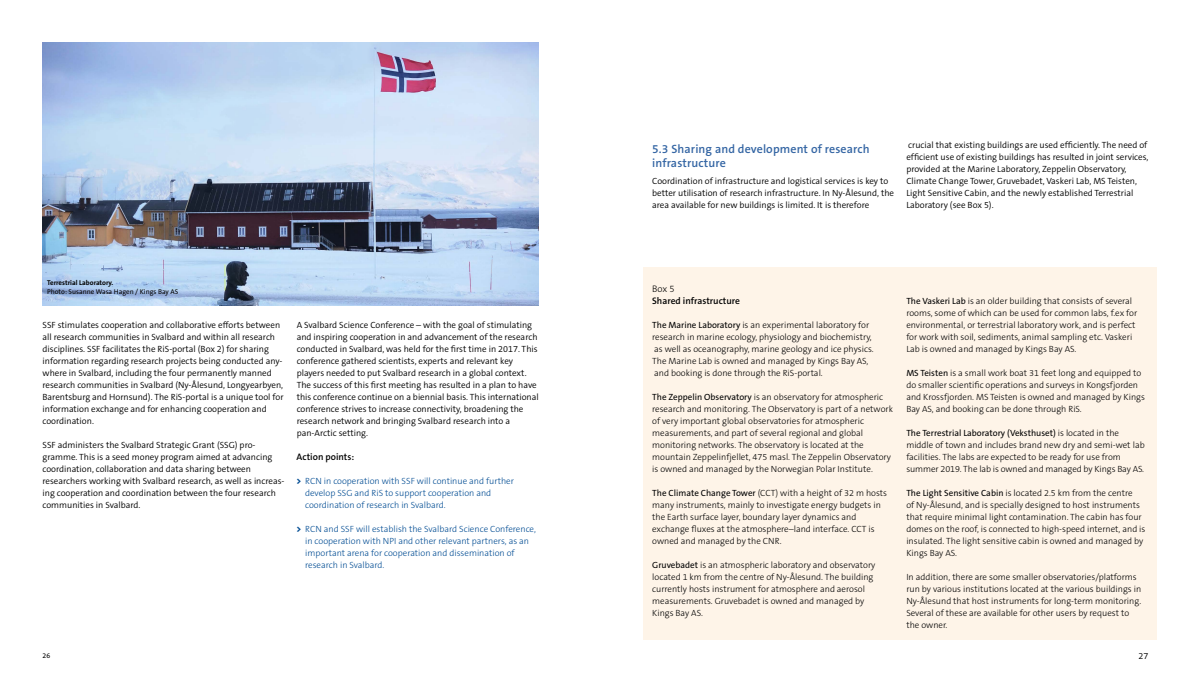
<style>
.page{position:relative;width:1191px;height:681px;background:#fff}
.page>*{position:absolute;margin:0;border:0;box-sizing:border-box;transform-origin:0 0}
.t1{font:600 12px/14px "The Sans B6";letter-spacing:.01em;color:#3566a4}
.t2{font:600 9.5px "The Sans B6";color:#000}
.t3{font:300 9.5px "The Sans B3";color:#000}
.t4{font:300 9px/12px "The Sans B3";color:#000}
.t5{font:300 9px/12px "The Sans B4";color:#000}
.t6{font:300 9px/12px "The Sans B3";color:#004c93}
.t7{font:9px "The Sans B5 Plain";color:#000}
.t8{font:7px "The Sans B5 Plain";color:#000}
.t9{font:700 7px "The Sans B7";color:#000}
.s1{font-family:"The Sans B8";font-weight:800}
.s2{font-family:"The Sans B5 Plain";font-weight:400}
.s3{font-family:"The Sans B3";font-weight:300}
</style>
<div class="page">
<img style="left:43px;top:43px;width:495px;height:263px">
<div style="left:643px;top:267px;width:514px;height:372px;background:#fef4e8"></div>
<p class="t9" style="left:47px;top:278px;width:68px">Terrestrial Laboratory.</p>
<p class="t8" style="left:47px;top:288px;width:133px">Photo: Susanne Wasa Hagen / Kings Bay AS</p>
<p class="t5" style="left:43px;top:319px;width:242px">SSF stimulates cooperation and collaborative efforts between all research communities in Svalbard and within all research disciplines. SSF facilitates the RiS-portal (Box 2) for sharing information regarding research projects being conducted any&shy;where in Svalbard, including the four permanently manned research communities in Svalbard (Ny-Ålesund, Longyearbyen, Barentsburg and Hornsund). The RiS-portal is a unique tool for information exchange and for enhancing cooperation and coordination.</p>
<p class="t5" style="left:43px;top:439px;width:243px">SSF administers the Svalbard Strategic Grant (SSG) pro&shy;gramme. This is a seed money program aimed at advancing coordination, collaboration and data sharing between researchers working with Svalbard research, as well as increas&shy;ing cooperation and coordination between the four research communities in Svalbard.</p>
<p class="t5" style="left:297px;top:319px;width:244px">A Svalbard Science Conference – with the goal of stimulating and inspiring cooperation in and advancement of the research conducted in Svalbard, was held for the first time in 2017. This conference gathered scientists, experts and relevant key players needed to put Svalbard research in a global context.<br>The success of this first meeting has resulted in a plan to have this conference continue on a biennial basis. This international conference strives to increase connectivity, broadening the research network and bringing Svalbard research into a pan-Arctic setting.</p>
<p class="t2" style="left:297px;top:451px;width:59px">Action points:</p>
<p class="t6" style="left:305px;top:475px;width:210px;text-indent:-9px"><span class="s1">&gt;</span> RCN in cooperation with SSF will continue and further develop SSG and RiS to support cooperation and coordination of research in Svalbard.</p>
<p class="t6" style="left:305px;top:523px;width:232px;text-indent:-9px"><span class="s1">&gt;</span> RCN and SSF will establish the Svalbard Science Conference, in cooperation with NPI and other relevant partners, as an important arena for cooperation and dissemination of research in Svalbard.</p>
<h1 class="t1" style="left:652px;top:142px;width:219px">5.3 Sharing and development of research infrastructure</h1>
<p class="t5" style="left:652px;top:175px;width:243px">Coordination of infrastructure and logistical services is key to better utilisation of research infrastructure. In Ny-Ålesund, the area available for new buildings is limited. It is therefore</p>
<p class="t5" style="left:906px;top:139px;width:244px">crucial that existing buildings are used efficiently. The need of efficient use of existing buildings has resulted in joint services, provided at the Marine Laboratory, Zeppelin Observatory, Climate Change Tower, Gruvebadet, Vaskeri Lab, MS Teisten, Light Sensitive Cabin, and the newly established Terrestrial Laboratory (see Box 5).</p>
<p class="t3" style="left:652px;top:283px;width:24px">Box 5</p>
<p class="t2" style="left:652px;top:295px;width:89px">Shared infrastructure</p>
<p class="t4" style="left:652px;top:319px;width:223px"><span class="s2">The Marine Laboratory</span> is an experimental laboratory for research in marine ecology, physiology and biochemistry, as well as oceanography, marine geology and ice physics.<br>The Marine Lab is owned and managed by Kings Bay AS, and booking is done through the RiS-portal.</p>
<p class="t4" style="left:652px;top:391px;width:242px"><span class="s2">The Zeppelin Observatory</span> is an observatory for atmospheric research and monitoring. The Observatory is part of a network of very important global observatories for atmospheric measurements, and part of several regional and global monitoring networks. The observatory is located at the mountain Zeppelinfjellet, 475 masl. The Zeppelin Observatory is owned and managed by the Norwegian Polar Institute.</p>
<p class="t4" style="left:652px;top:487px;width:236px"><span class="s2">The Climate Change Tower</span> (CCT) with a height of 32 m hosts many instruments, mainly to investigate energy budgets in the Earth surface layer, boundary layer dynamics and exchange fluxes at the atmosphere–land interface. CCT is owned and managed by the CNR.</p>
<p class="t4" style="left:652px;top:559px;width:225px"><span class="s2">Gruvebadet</span> is an atmospheric laboratory and observatory located 1 km from the centre of Ny-Ålesund. The building currently hosts instrument for atmosphere and aerosol measurements. Gruvebadet is owned and managed by Kings Bay AS.</p>
<p class="t4" style="left:906px;top:295px;width:232px"><span class="s2">The Vaskeri Lab</span> is an older building that consists of several rooms, some of which can be used for common labs, f.ex for environmental, or terrestrial laboratory work, and is perfect for work with soil, sediments, animal sampling etc. Vaskeri Lab is owned and managed by Kings Bay AS.</p>
<p class="t4" style="left:906px;top:367px;width:240px"><span class="s2">MS Teisten</span> is a small work boat 31 feet long and equipped to do smaller scientific operations and surveys in Kongsfjorden and Krossfjorden. MS Teisten is owned and managed by Kings Bay AS, and booking can be done through RiS.</p>
<p class="t7" style="left:906px;top:428px;width:214px">The Terrestrial Laboratory (Veksthuset) <span class="s3">is located in the</span></p>
<p class="t4" style="left:906px;top:439px;width:240px">middle of town and includes brand new dry and semi-wet lab facilities. The labs are expected to be ready for use from summer 2019. The lab is owned and managed by Kings Bay AS.</p>
<p class="t4" style="left:906px;top:487px;width:241px"><span class="s2">The Light Sensitive Cabin</span> is located 2.5 km from the centre<br>of Ny-Ålesund, and is specially designed to host instruments that require minimal light contamination. The cabin has four domes on the roof, is connected to high-speed internet, and is insulated. The light sensitive cabin is owned and managed by Kings Bay AS.</p>
<p class="t4" style="left:906px;top:571px;width:236px">In addition, there are some smaller observatories/platforms run by various institutions located at the various buildings in Ny-Ålesund that host instruments for long-term monitoring.<br>Several of these are available for other users by request to the owner.</p>
<p class="t8" style="left:43px;top:651px;width:9px">26</p>
<p class="t5" style="left:1138px;top:650px;width:11px">27</p>
</div>
